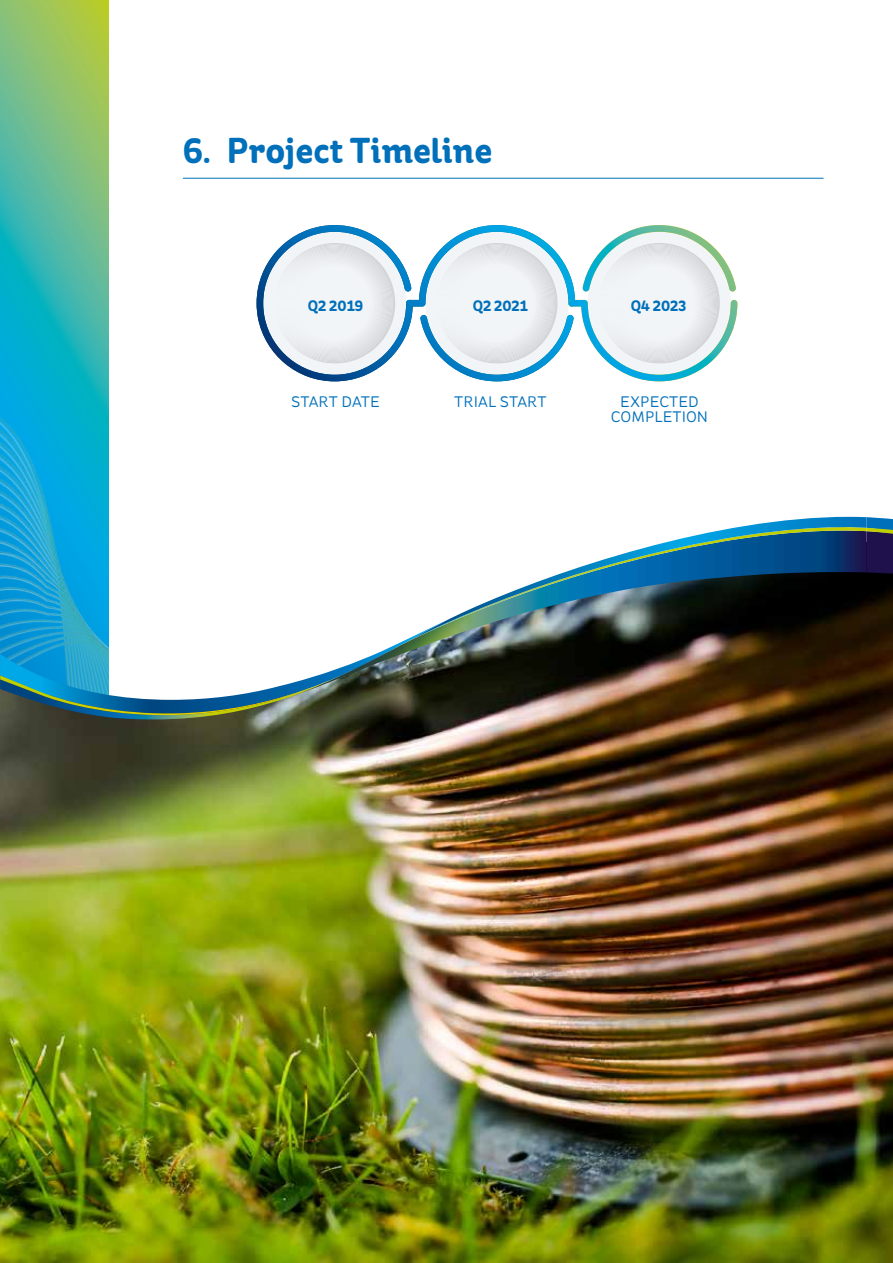
<style>
.page{position:relative;width:893px;height:1263px;background:#fff}
.page>*{position:absolute;margin:0;border:0;box-sizing:border-box;transform-origin:0 0}
.t1{font:700 36px "St Ryde";color:#0070ba}
.t2{font:15.3px/14.5px "St Ryde";color:#0070ba;text-align:center}
.t3{font:700 15.3px "St Ryde";color:#0070ba}
</style>
<div class="page">
<svg style="left:257px;top:225px;width:480px;height:156px"></svg>
<img style="left:0;top:1px;width:108px;height:520px">
<hr style="left:183px;top:178px;width:640px;height:1px;background:#0070ba">
<img style="left:0;top:555px;width:893px;height:708px">
<svg style="left:866px;top:517px;width:27px;height:57px;background:#27335e"></svg>
<img style="left:293px;top:555px;width:573px;height:141px">
<img style="left:0;top:619px;width:450px;height:96px">
<img style="left:405px;top:517px;width:461px;height:126px">
<h1 class="t1" style="left:183px;top:129px;width:311px">6. Project Timeline</h1>
<p class="t3" style="left:308px;top:297px;width:57px">Q2 2019</p>
<p class="t3" style="left:473px;top:296px;width:57px">Q2 2021</p>
<p class="t3" style="left:631px;top:297px;width:57px">Q4 2023</p>
<p class="t2" style="left:291px;top:395px;width:90px">START DATE</p>
<p class="t2" style="left:454px;top:395px;width:94px">TRIAL START</p>
<p class="t2" style="left:611px;top:395px;width:99px">EXPECTED<br>COMPLETION</p>
</div>
